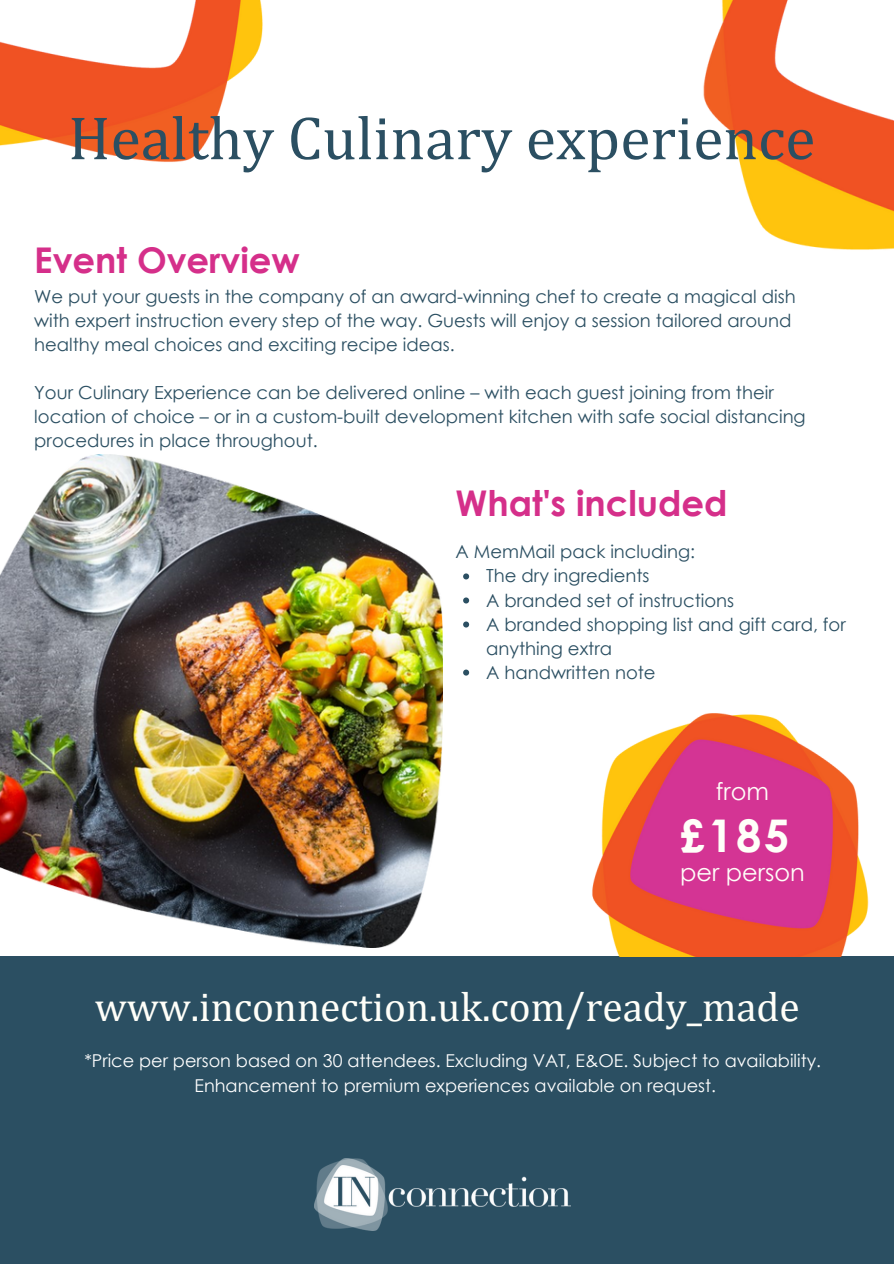
<style>
.page{position:relative;width:894px;height:1264px;background:#fff}
.page>*{position:absolute;margin:0;border:0;box-sizing:border-box;transform-origin:0 0}
.t1{font:61.8px "Cambria";color:#2b4f62}
.t2{font:700 45px "Century Gothic";color:#fffff9}
.t3{font:41.25px "Cambria";color:#fffff9}
.t4{font:700 35.4px "Century Gothic";color:#d52f8a}
.t5{font:24px "Century Gothic";color:#fffff9}
.t6{font:18px/24px "Century Gothic";color:#2b4f62}
.t7{font:17.7px "Century Gothic";color:#fff}
</style>
<div class="page">
<div style="left:0;top:956px;width:893px;height:307px;background:#2b4f62"></div>
<img style="left:314px;top:1158px;width:256px;height:72px">
<img style="left:703px;top:0;width:190px;height:250px">
<img style="left:0;top:0;width:263px;height:162px">
<img style="left:592px;top:713px;width:277px;height:243px">
<img style="left:0;top:454px;width:442px;height:493px">
<svg style="left:463px;top:573px;width:6px;height:6px"></svg>
<svg style="left:463px;top:597px;width:6px;height:6px"></svg>
<svg style="left:463px;top:621px;width:6px;height:6px"></svg>
<svg style="left:463px;top:669px;width:6px;height:6px"></svg>
<p class="t1" style="left:68px;top:100px;width:748px">Healthy Culinary experience</p>
<p class="t4" style="left:34px;top:237px;width:267px">Event Overview</p>
<p class="t6" style="left:34px;top:284px;width:762px">We put your guests in the company of an award-winning chef to create a magical dish with expert instruction every step of the way. Guests will enjoy a session tailored around healthy meal choices and exciting recipe ideas.</p>
<p class="t6" style="left:34px;top:380px;width:772px">Your Culinary Experience can be delivered online – with each guest joining from their location of choice – or in a custom-built development kitchen with safe social distancing procedures in place throughout.</p>
<p class="t4" style="left:455px;top:480px;width:273px">What's included</p>
<p class="t6" style="left:455px;top:539px;width:241px">A MemMail pack including:</p>
<p class="t6" style="left:486px;top:563px;width:165px">The dry ingredients</p>
<p class="t6" style="left:486px;top:587px;width:249px">A branded set of instructions</p>
<p class="t6" style="left:486px;top:611px;width:361px">A branded shopping list and gift card, for anything extra</p>
<p class="t6" style="left:486px;top:659px;width:171px">A handwritten note</p>
<p class="t5" style="left:715px;top:775px;width:54px">from</p>
<p class="t2" style="left:680px;top:806px;width:110px">£185</p>
<p class="t5" style="left:680px;top:857px;width:126px">per person</p>
<p class="t3" style="left:95px;top:981px;width:706px">www.inconnection.uk.com/ready_made</p>
<p class="t7" style="left:84px;top:1049px;width:738px">*Price per person based on 30 attendees. Excluding VAT, E&amp;OE. Subject to availability.</p>
<p class="t7" style="left:194px;top:1073px;width:523px">Enhancement to premium experiences available on request.</p>
</div>
